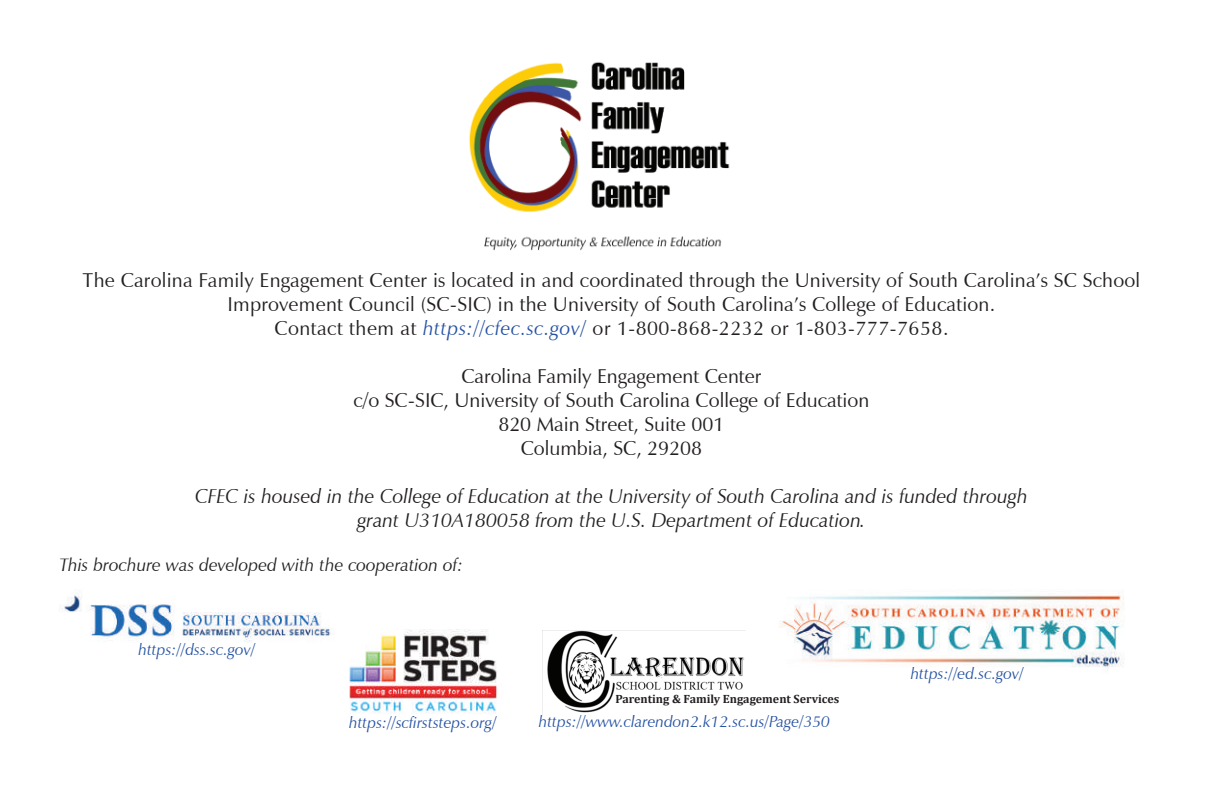
<style>
.page{position:relative;width:1224px;height:792px;background:#fff}
.page>*{position:absolute;margin:0;border:0;box-sizing:border-box;transform-origin:0 0}
.t1{font:20px/24px "Zapf Humanist 601 BT";letter-spacing:.01em;color:#231f20;text-align:center}
.t2{font:italic 20px/24px "Zapf Humanist 601 BT";color:#231f20;text-align:center}
.t3{font:italic 18px "Zapf Humanist 601 BT";color:#231f20}
.t4{font:italic 16px "Zapf Humanist 601 BT";color:#2652a4}
.t5{font:700 12px "Cambria";color:#231f20}
.s1{font-style:italic;color:#2652a4}
</style>
<div class="page">
<img style="left:469px;top:62px;width:261px;height:189px">
<img style="left:349px;top:629px;width:148px;height:85px">
<img style="left:779px;top:593px;width:345px;height:75px">
<img style="left:59px;top:589px;width:272px;height:54px">
<img style="left:543px;top:630px;width:203px;height:83px">
<p class="t1" style="left:83px;top:268px;width:1059px">The Carolina Family Engagement Center is located in and coordinated through the University of South Carolina’s SC School<br>Improvement Council (SC-SIC) in the University of South Carolina’s College of Education.<br>Contact them at <span class="s1">https://cfec.sc.gov/</span> or 1-800-868-2232 or 1-803-777-7658.</p>
<p class="t1" style="left:354px;top:364px;width:517px">Carolina Family Engagement Center<br>c/o SC-SIC, University of South Carolina College of Education 820 Main Street, Suite 001<br>Columbia, SC, 29208</p>
<p class="t2" style="left:195px;top:484px;width:834px">CFEC is housed in the College of Education at the University of South Carolina and is funded through grant U310A180058 from the U.S. Department of Education.</p>
<p class="t3" style="left:59px;top:553px;width:405px">This brochure was developed with the cooperation of:</p>
<p class="t4" style="left:138px;top:640px;width:118px">https://dss.sc.gov/</p>
<p class="t4" style="left:349px;top:712px;width:149px">https://scfirststeps.org/</p>
<p class="t5" style="left:615px;top:690px;width:226px">Parenting &amp; Family Engagement Services</p>
<p class="t4" style="left:539px;top:712px;width:293px">https://www.clarendon2.k12.sc.us/Page/350</p>
<p class="t4" style="left:911px;top:664px;width:114px">https://ed.sc.gov/</p>
</div>
